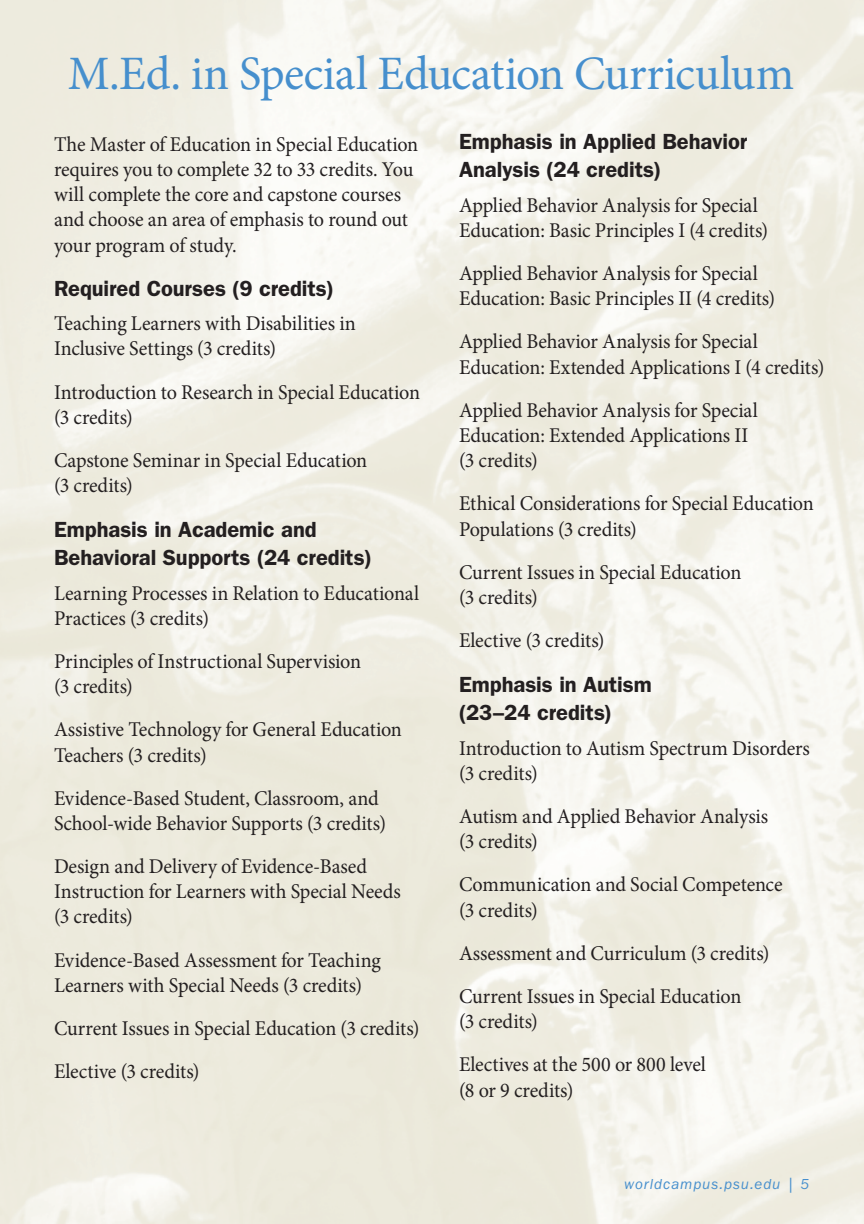
<style>
.page{position:relative;width:864px;height:1224px;background:#fff}
.page>*{position:absolute;margin:0;border:0;box-sizing:border-box;transform-origin:0 0}
.t1{font:48px "Minion Pro";letter-spacing:-.01em;color:#468fcd}
.t2{font:600 22px/28.8px "ITC Franklin Gothic Std";letter-spacing:-.005em;color:#231f20}
.t3{font:21px/25.2px "Minion Pro";letter-spacing:-.005em;color:#231f20;scale:.96 1}
.t4{font:italic 15px "ITC Franklin Gothic Std";letter-spacing:.06em;color:#468fcd}
</style>
<div class="page">
<h1 class="t1" style="left:68px;top:41px;width:728px">M.Ed. in Special Education Curriculum</h1>
<p class="t3" style="left:54px;top:132px;width:381px">The Master of Education in Special Education requires you to complete 32 to 33 credits. You will complete the core and capstone courses and choose an area of emphasis to round out your program of study.</p>
<h2 class="t2" style="left:54px;top:274px;width:282px">Required Courses (9 credits)</h2>
<p class="t3" style="left:54px;top:311px;width:316px">Teaching Learners with Disabilities in<br>Inclusive Settings (3 credits)</p>
<p class="t3" style="left:54px;top:379px;width:383px">Introduction to Research in Special Education (3 credits)</p>
<p class="t3" style="left:54px;top:448px;width:328px">Capstone Seminar in Special Education (3 credits)</p>
<h2 class="t2" style="left:54px;top:515px;width:320px">Emphasis in Academic and<br>Behavioral Supports (24 credits)</h2>
<p class="t3" style="left:54px;top:580px;width:382px">Learning Processes in Relation to Educational<br>Practices (3 credits)</p>
<p class="t3" style="left:54px;top:649px;width:321px">Principles of Instructional Supervision (3 credits)</p>
<p class="t3" style="left:54px;top:717px;width:364px">Assistive Technology for General Education<br>Teachers (3 credits)</p>
<p class="t3" style="left:54px;top:785px;width:347px">Evidence-Based Student, Classroom, and<br>School-wide Behavior Supports (3 credits)</p>
<p class="t3" style="left:54px;top:854px;width:363px">Design and Delivery of Evidence-Based<br>Instruction for Learners with Special Needs (3 credits)</p>
<p class="t3" style="left:54px;top:947px;width:342px">Evidence-Based Assessment for Teaching<br>Learners with Special Needs (3 credits)</p>
<p class="t3" style="left:54px;top:1016px;width:382px">Current Issues in Special Education (3 credits)</p>
<p class="t3" style="left:54px;top:1059px;width:153px">Elective (3 credits)</p>
<h2 class="t2" style="left:459px;top:127px;width:290px">Emphasis in Applied Behavior<br>Analysis (24 credits)</h2>
<p class="t3" style="left:459px;top:192px;width:324px">Applied Behavior Analysis for Special<br>Education: Basic Principles I (4 credits)</p>
<p class="t3" style="left:459px;top:261px;width:331px">Applied Behavior Analysis for Special<br>Education: Basic Principles II (4 credits)</p>
<p class="t3" style="left:459px;top:329px;width:382px">Applied Behavior Analysis for Special<br>Education: Extended Applications I (4 credits)</p>
<p class="t3" style="left:459px;top:398px;width:313px">Applied Behavior Analysis for Special<br>Education: Extended Applications II (3 credits)</p>
<p class="t3" style="left:459px;top:491px;width:371px">Ethical Considerations for Special Education<br>Populations (3 credits)</p>
<p class="t3" style="left:459px;top:560px;width:296px">Current Issues in Special Education (3 credits)</p>
<p class="t3" style="left:459px;top:628px;width:153px">Elective (3 credits)</p>
<h2 class="t2" style="left:459px;top:670px;width:194px">Emphasis in Autism (23–24 credits)</h2>
<p class="t3" style="left:459px;top:735px;width:367px">Introduction to Autism Spectrum Disorders (3 credits)</p>
<p class="t3" style="left:459px;top:804px;width:324px">Autism and Applied Behavior Analysis (3 credits)</p>
<p class="t3" style="left:459px;top:872px;width:339px">Communication and Social Competence (3 credits)</p>
<p class="t3" style="left:459px;top:941px;width:325px">Assessment and Curriculum (3 credits)</p>
<p class="t3" style="left:459px;top:984px;width:296px">Current Issues in Special Education (3 credits)</p>
<p class="t3" style="left:459px;top:1052px;width:259px">Electives at the 500 or 800 level (8 or 9 credits)</p>
<p class="t4" style="left:624px;top:1176px;width:187px">worldcampus.psu.edu | 5</p>
</div>
